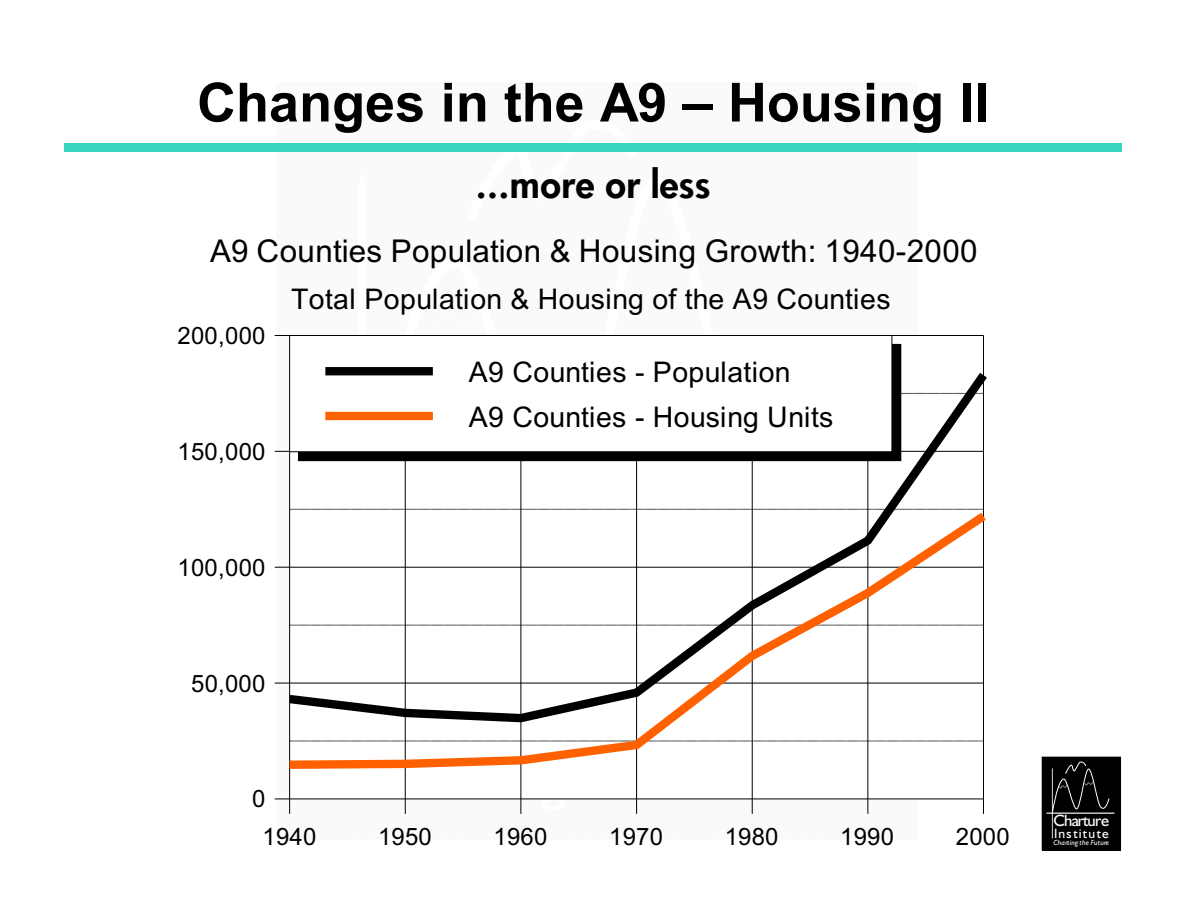
<style>
.page{position:relative;width:1188px;height:918px;background:#fff}
.page>*{position:absolute;margin:0;border:0;box-sizing:border-box;transform-origin:0 0}
.t1{font:700 54px "Arial";color:#000}
.t2{font:italic 37.5px "Futura Hv";letter-spacing:.015em;color:#000}
.t3{font:31.35px "Arial";letter-spacing:.01em;color:#000}
.t4{font:28.5px/44.8px "Arial";letter-spacing:.015em;color:#000}
.t5{font:24px "Arial";letter-spacing:.01em;color:#000}
.t6{font:16.5px "Humanst 521 BT";letter-spacing:-.04em;color:#fff}
.t7{font:13.5px "Humanst 521 BT";letter-spacing:.09em;color:#fff}
.t8{font:italic 7.5px "Humanst 521 BT";letter-spacing:.03em;color:#fff}
</style>
<div class="page">
<div style="left:1042px;top:757px;width:79px;height:93px;background:#000"></div>
<hr style="left:1052px;top:769px;width:1px;height:69px;background:#fff">
<hr style="left:1047px;top:813px;width:67px;height:1px;background:#fff">
<svg style="left:1052px;top:762px;width:63px;height:52px"></svg>
<div style="left:277px;top:83px;width:640px;height:756px;background:#fafafa"></div>
<svg style="left:458px;top:151px;width:188px;height:1px"></svg>
<div style="left:65px;top:143px;width:1057px;height:8px;background:#38d6bf"></div>
<div style="left:290px;top:335px;width:693px;height:464px;background:#fff"></div>
<hr style="left:289px;top:335px;width:1px;height:464px;background:#000">
<hr style="left:290px;top:799px;width:693px;height:1px;background:#000">
<hr style="left:290px;top:335px;width:693px;height:1px;background:#000">
<hr style="left:405px;top:335px;width:1px;height:464px;background:#000">
<hr style="left:521px;top:335px;width:1px;height:464px;background:#000">
<hr style="left:636px;top:335px;width:1px;height:464px;background:#000">
<hr style="left:752px;top:335px;width:1px;height:464px;background:#000">
<hr style="left:868px;top:335px;width:1px;height:464px;background:#000">
<hr style="left:983px;top:335px;width:1px;height:464px;background:#000">
<svg style="left:280px;top:364px;width:707px;height:319px"></svg>
<svg style="left:281px;top:505px;width:706px;height:268px"></svg>
<svg style="left:405px;top:799px;width:1px;height:15px"></svg>
<svg style="left:521px;top:799px;width:1px;height:15px"></svg>
<svg style="left:636px;top:799px;width:1px;height:15px"></svg>
<svg style="left:752px;top:799px;width:1px;height:15px"></svg>
<svg style="left:868px;top:799px;width:1px;height:15px"></svg>
<svg style="left:983px;top:799px;width:1px;height:15px"></svg>
<svg style="left:275px;top:799px;width:15px;height:15px"></svg>
<svg style="left:275px;top:683px;width:15px;height:1px"></svg>
<svg style="left:275px;top:567px;width:15px;height:1px"></svg>
<svg style="left:275px;top:451px;width:14px;height:1px"></svg>
<svg style="left:275px;top:335px;width:14px;height:1px"></svg>
<div style="left:299px;top:344px;width:602px;height:117px;background:#000"></div>
<div style="left:290px;top:335px;width:602px;height:117px;background:#fff"></div>
<div style="left:289px;top:335px;width:603px;height:117px;border:1px solid #000"></div>
<div style="left:325px;top:367px;width:108px;height:8px;background:#000"></div>
<div style="left:325px;top:412px;width:108px;height:8px;background:#ff6100"></div>
<h1 class="t1" style="left:197px;top:82px;width:794px">Changes in the A9 – Housing II</h1>
<h2 class="t2" style="left:476px;top:169px;width:236px">...more or less</h2>
<p class="t3" style="left:210px;top:239px;width:769px">A9 Counties Population &amp; Housing Growth: 1940-2000</p>
<p class="t5" style="left:178px;top:327px;width:89px">200,000</p>
<p class="t5" style="left:178px;top:443px;width:89px">150,000</p>
<p class="t4" style="left:291px;top:280px;width:601px">Total Population &amp; Housing of the A9 Counties</p>
<p class="t4" style="left:469px;top:352px;width:366px">A9 Counties - Population<br>A9 Counties - Housing Units</p>
<p class="t5" style="left:178px;top:558px;width:89px">100,000</p>
<p class="t5" style="left:191px;top:674px;width:76px">50,000</p>
<p class="t5" style="left:252px;top:790px;width:15px">0</p>
<p class="t5" style="left:262px;top:828px;width:55px">1940</p>
<p class="t5" style="left:378px;top:828px;width:55px">1950</p>
<p class="t5" style="left:494px;top:828px;width:55px">1960</p>
<p class="t5" style="left:609px;top:828px;width:55px">1970</p>
<p class="t5" style="left:725px;top:828px;width:55px">1980</p>
<p class="t5" style="left:840px;top:828px;width:55px">1990</p>
<p class="t5" style="left:956px;top:828px;width:55px">2000</p>
<p class="t6" style="left:1054px;top:814px;width:57px">Charture</p>
<p class="t7" style="left:1054px;top:828px;width:56px">Institute</p>
<p class="t8" style="left:1054px;top:839px;width:57px">Charting the Future</p>
</div>
